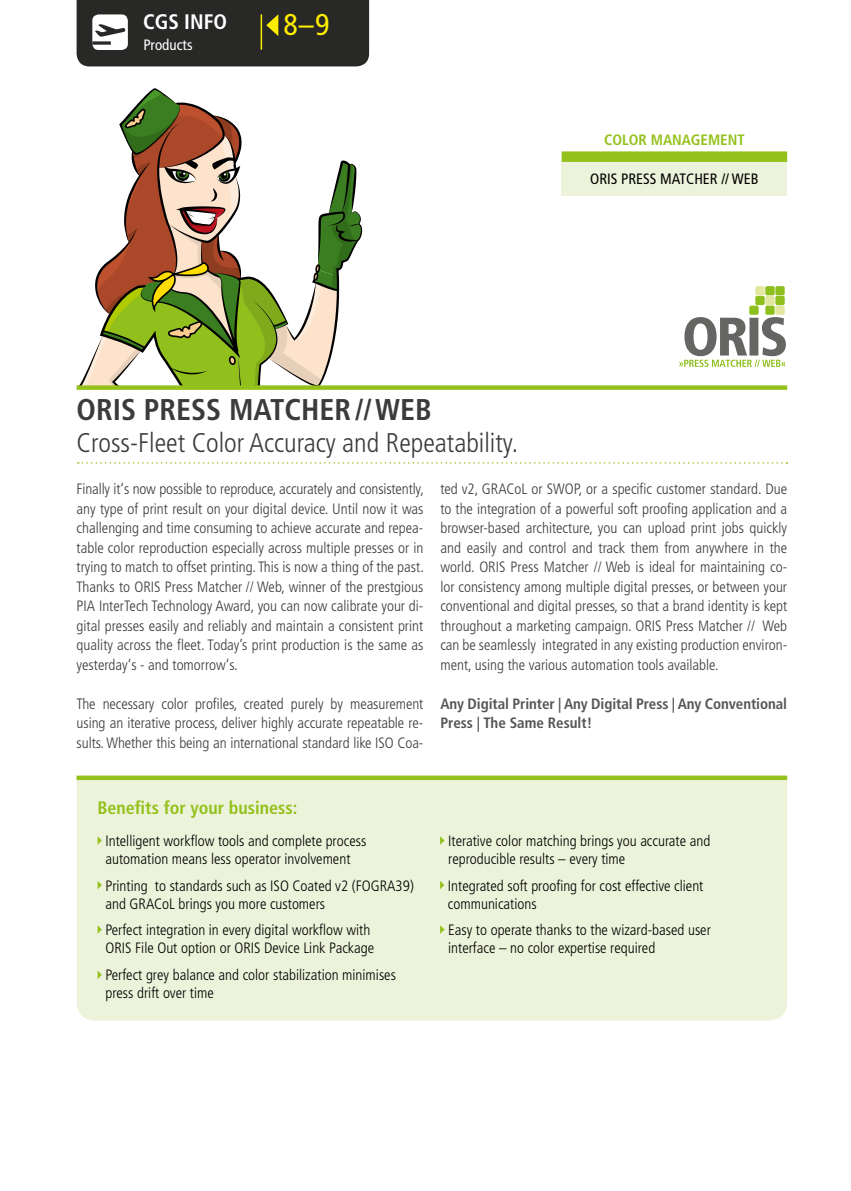
<style>
.page{position:relative;width:851px;height:1191px;background:#fff}
.page>*{position:absolute;margin:0;border:0;box-sizing:border-box;transform-origin:0 0}
.t1{font:700 condensed 30px "Frutiger";color:#3b3b3a}
.t2{font:condensed 30px "Frutiger";color:#ffed00}
.t3{font:300 condensed 27px "Frutiger";color:#3b3b3a}
.t4{font:700 condensed 21px "Frutiger";color:#fff}
.t5{font:700 condensed 18px "Frutiger";color:#94c11c}
.t6{font:300 condensed 15px/19.5px "Frutiger";color:#3b3b3a;text-align:justify}
.t7{font:300 condensed 15px/18px "Frutiger";color:#000}
.t8{font:700 condensed 15px/19.5px "Frutiger";letter-spacing:-.005em;color:#565656}
.t9{font:condensed 15px "Frutiger";color:#000}
.t10{font:700 condensed 15px "Frutiger";color:#94c11c}
.t11{font:condensed 15px "Frutiger";color:#fff}
</style>
<div class="page">
<svg style="left:79px;top:88px;width:284px;height:297px"></svg>
<div style="left:77px;top:780px;width:710px;height:240px;background:#ecf3da"></div>
<svg style="left:98px;top:836px;width:4px;height:8px"></svg>
<svg style="left:98px;top:880px;width:4px;height:9px"></svg>
<svg style="left:98px;top:925px;width:4px;height:8px"></svg>
<svg style="left:98px;top:970px;width:4px;height:9px"></svg>
<svg style="left:440px;top:836px;width:4px;height:8px"></svg>
<svg style="left:440px;top:880px;width:4px;height:9px"></svg>
<svg style="left:440px;top:925px;width:4px;height:8px"></svg>
<svg style="left:78px;top:462px;width:709px;height:1px"></svg>
<div style="left:77px;top:385px;width:710px;height:5px;background:#94c11c"></div>
<div style="left:77px;top:775px;width:710px;height:5px;background:#94c11c"></div>
<div style="left:561px;top:162px;width:226px;height:34px;background:#ecf3da"></div>
<div style="left:561px;top:151px;width:226px;height:11px;background:#94c11c"></div>
<div style="left:749px;top:305px;width:9px;height:10px;background:#8ebf1f;border-radius:2px"></div>
<div style="left:765px;top:305px;width:9px;height:10px;background:#8ebf1f;border-radius:2px"></div>
<div style="left:775px;top:305px;width:9px;height:10px;background:#e2e89f;border-radius:2px"></div>
<div style="left:755px;top:296px;width:9px;height:9px;background:#8ebf1f;border-radius:2px"></div>
<div style="left:765px;top:296px;width:9px;height:9px;background:#e2e89f;border-radius:2px"></div>
<div style="left:775px;top:296px;width:9px;height:9px;background:#8ebf1f;border-radius:2px"></div>
<div style="left:755px;top:286px;width:9px;height:9px;background:#e2e89f;border-radius:2px"></div>
<div style="left:765px;top:286px;width:9px;height:9px;background:#8ebf1f;border-radius:2px"></div>
<div style="left:775px;top:286px;width:9px;height:9px;background:#8ebf1f;border-radius:2px"></div>
<svg style="left:679px;top:317px;width:106px;height:50px"></svg>
<svg style="left:77px;top:0;width:292px;height:66px;background:#373632"></svg>
<h3 class="t4" style="left:143px;top:9px;width:86px">CGS INFO</h3>
<h1 class="t2" style="left:283px;top:7px;width:48px">8–9</h1>
<p class="t11" style="left:143px;top:36px;width:51px">PRODUCTS</p>
<p class="t10" style="left:604px;top:131px;width:10px">color</p>
<p class="t10" style="left:650px;top:131px;width:11px">manag</p>
<p class="t10" style="left:700px;top:131px;width:36px">ement</p>
<p class="t9" style="left:590px;top:170px;width:90px">ORIS PRESS MATCH</p>
<p class="t9" style="left:702px;top:170px;width:55px">ER // WEB</p>
<h1 class="t1" style="left:77px;top:391px;width:353px">Oris Press Matcher //Web</h1>
<h2 class="t3" style="left:77px;top:427px;width:443px">Cross-Fleet Color Accuracy and Repeatability.</h2>
<p class="t6" style="left:77px;top:479px;width:349px">Finally it‘s now possible to reproduce, accurately and consistently, any type of print result on your digital device. Until now it was challenging and time consuming to achieve accurate and repea&shy;table color reproduction especially across multiple presses or in trying to match to offset printing. This is now a thing of the past.<br>Thanks to ORIS Press Matcher // Web, winner of the prestgious PIA InterTech Technology Award, you can now calibrate your di&shy;gital presses easily and reliably and maintain a consistent print quality across the fleet. Today’s print production is the same as yesterday‘s - and tomorrow‘s.</p>
<p class="t6" style="left:77px;top:694px;width:348px">The necessary color profiles, created purely by measurement using an iterative process, deliver highly accurate repeatable re&shy;sults. Whether this being an international standard like ISO Coa-</p>
<p class="t6" style="left:440px;top:479px;width:348px">ted v2, GRACoL or SWOP, or a specific customer standard. Due to the integration of a powerful soft proofing application and a browser-based architecture, you can upload print jobs quickly and easily and control and track them from anywhere in the world. ORIS Press Matcher // Web is ideal for maintaining co&shy;lor consistency among multiple digital presses, or between your conventional and digital presses, so that a brand identity is kept throughout a marketing campaign. ORIS Press Matcher // Web can be seamlessly integrated in any existing production environ&shy;ment, using the various automation tools available.</p>
<p class="t8" style="left:440px;top:693px;width:348px">Any Digital Printer | Any Digital Press | Any Conventional<br>Press | The Same Result!</p>
<p class="t5" style="left:98px;top:797px;width:201px">Benefits for your business:</p>
<p class="t7" style="left:105px;top:832px;width:262px">Intelligent workflow tools and complete process automation means less operator involvement</p>
<p class="t7" style="left:105px;top:876px;width:310px">Printing to standards such as ISO Coated v2 (FOGRA39) and GRACoL brings you more customers</p>
<p class="t7" style="left:105px;top:921px;width:270px">Perfect integration in every digital workflow with<br>ORIS File Out option or ORIS Device Link Package</p>
<p class="t7" style="left:105px;top:965px;width:292px">Perfect grey balance and color stabilization minimises press drift over time</p>
<p class="t7" style="left:448px;top:832px;width:263px">Iterative color matching brings you accurate and reproducible results – every time</p>
<p class="t7" style="left:448px;top:876px;width:257px">Integrated soft proofing for cost effective client communications</p>
<p class="t7" style="left:448px;top:921px;width:264px">Easy to operate thanks to the wizard-based user interface – no color expertise required</p>
</div>
